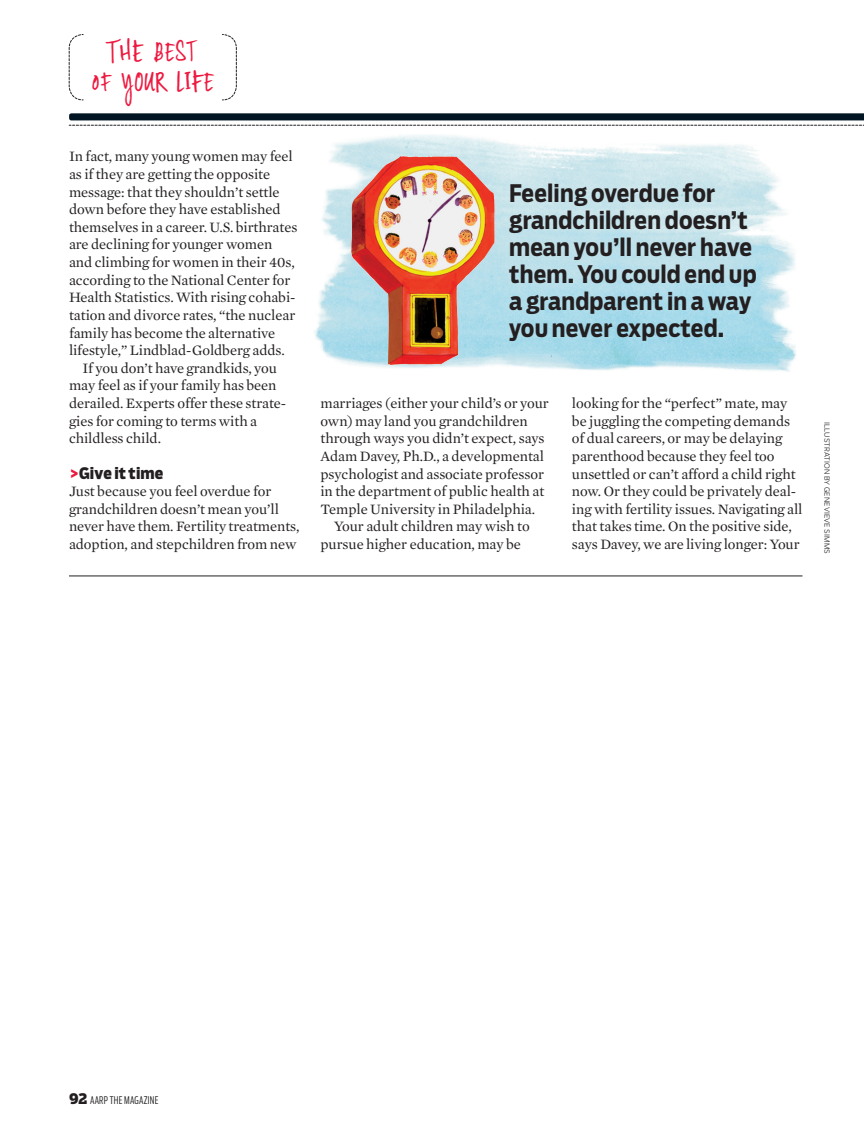
<style>
.page{position:relative;width:864px;height:1134px;background:#fff}
.page>*{position:absolute;margin:0;border:0;box-sizing:border-box;transform-origin:0 0}
.t1{font:700 24px/27px "Boomer Cond";letter-spacing:.005em;color:#231f20}
.t2{font:300 24px/30px "Cinahand Boomer";letter-spacing:-.01em;color:#ed1a40;text-align:center}
.t3{font:800 15.75px "Boomer Cond";letter-spacing:.005em;color:#231f20}
.t4{font:14.7px/17.7px "Mercury News HTF1 Roman";letter-spacing:-.005em;color:#231f20}
.t5{font:300 10.5px "Boomer Extra Cond";letter-spacing:.025em;color:#231f20}
.t6{font:300 7.05px "Boomer";letter-spacing:.02em;color:#231f20}
.s1{font-family:"Cinahand Boomer Light Alternate";font-weight:400}
.s2{color:#ed1a40}
.s3{font-family:"Boomer Serif Cond";font-weight:900;font-size:15px}
</style>
<div class="page">
<img style="left:451px;top:136px;width:345px;height:236px">
<img style="left:317px;top:339px;width:134px;height:29px">
<img style="left:314px;top:135px;width:86px;height:204px">
<img style="left:400px;top:135px;width:51px;height:21px">
<svg style="left:68px;top:34px;width:16px;height:67px"></svg>
<svg style="left:222px;top:34px;width:15px;height:67px"></svg>
<svg style="left:69px;top:113px;width:795px;height:13px"></svg>
<hr style="left:69px;top:576px;width:733px;height:1px;background:#231f20">
<img style="left:351px;top:156px;width:144px;height:209px">
<h1 class="t2" style="left:91px;top:41px;width:124px">THE <span class="s1">BE</span>S<span class="s1">T<br>OF</span> YOUR LIF<span class="s1">E</span></h1>
<p class="t4" style="left:69px;top:148px;width:225px">In fact, many young women may feel</p>
<p class="t4" style="left:69px;top:166px;width:203px">as if they are getting the opposite</p>
<p class="t4" style="left:69px;top:184px;width:212px">message: that they shouldn’t settle</p>
<p class="t4" style="left:69px;top:201px;width:213px">down before they have established</p>
<p class="t4" style="left:69px;top:219px;width:230px">themselves in a career. U.S. birthrates</p>
<p class="t4" style="left:69px;top:237px;width:205px">are declining for younger women</p>
<p class="t4" style="left:69px;top:254px;width:227px">and climbing for women in their 40s,</p>
<p class="t4" style="left:69px;top:272px;width:223px">according to the National Center for</p>
<p class="t4" style="left:69px;top:289px;width:228px">Health Statistics. With rising cohabi-</p>
<p class="t4" style="left:69px;top:307px;width:228px">tation and divorce rates, “the nuclear</p>
<p class="t4" style="left:69px;top:325px;width:208px">family has become the alternative</p>
<p class="t4" style="left:69px;top:342px;width:217px">lifestyle,” Lindblad-Goldberg adds.</p>
<p class="t4" style="left:82px;top:360px;width:196px">If you don’t have grandkids, you</p>
<p class="t4" style="left:69px;top:378px;width:209px">may feel as if your family has been</p>
<p class="t4" style="left:69px;top:395px;width:219px">derailed. Experts offer these strate-</p>
<p class="t4" style="left:69px;top:413px;width:190px">gies for coming to terms with a</p>
<p class="t4" style="left:69px;top:430px;width:94px">childless child.</p>
<p class="t3" style="left:69px;top:466px;width:96px"><span class="s2">&gt;</span>Give it time</p>
<p class="t4" style="left:69px;top:483px;width:232px">Just because you feel overdue for grandchildren doesn’t mean you’ll never have them. Fertility treatments, adoption, and stepchildren from new</p>
<h1 class="t1" style="left:509px;top:182px;width:249px">Feeling overdue for grandchildren doesn’t mean you’ll never have them. You could end up a grandparent in a way you never expected.</h1>
<p class="t4" style="left:321px;top:395px;width:230px">marriages (either your child’s or your</p>
<p class="t4" style="left:321px;top:413px;width:209px">own) may land you grandchildren</p>
<p class="t4" style="left:321px;top:430px;width:226px">through ways you didn’t expect, says</p>
<p class="t4" style="left:321px;top:448px;width:225px">Adam Davey, Ph.D., a developmental</p>
<p class="t4" style="left:321px;top:466px;width:225px">psychologist and associate professor</p>
<p class="t4" style="left:321px;top:483px;width:225px">in the department of public health at</p>
<p class="t4" style="left:321px;top:501px;width:216px">Temple University in Philadelphia.</p>
<p class="t4" style="left:334px;top:519px;width:197px">Your adult children may wish to</p>
<p class="t4" style="left:321px;top:536px;width:202px">pursue higher education, may be</p>
<p class="t4" style="left:572px;top:395px;width:232px">looking for the “perfect” mate, may be juggling the competing demands of dual careers, or may be delaying parenthood because they feel too unsettled or can’t afford a child right now. Or they could be privately deal&shy;ing with fertility issues. Navigating all that takes time. On the positive side, says Davey, we are living longer: Your</p>
<p class="t6" style="left:830px;top:422px;width:133px;rotate:90deg">ILLUSTRATION BY GENEVIEVE SIMMS</p>
<p class="t5" style="left:69px;top:1096px;width:91px"><span class="s3">92</span> AARP THE MAGAZINE</p>
</div>
